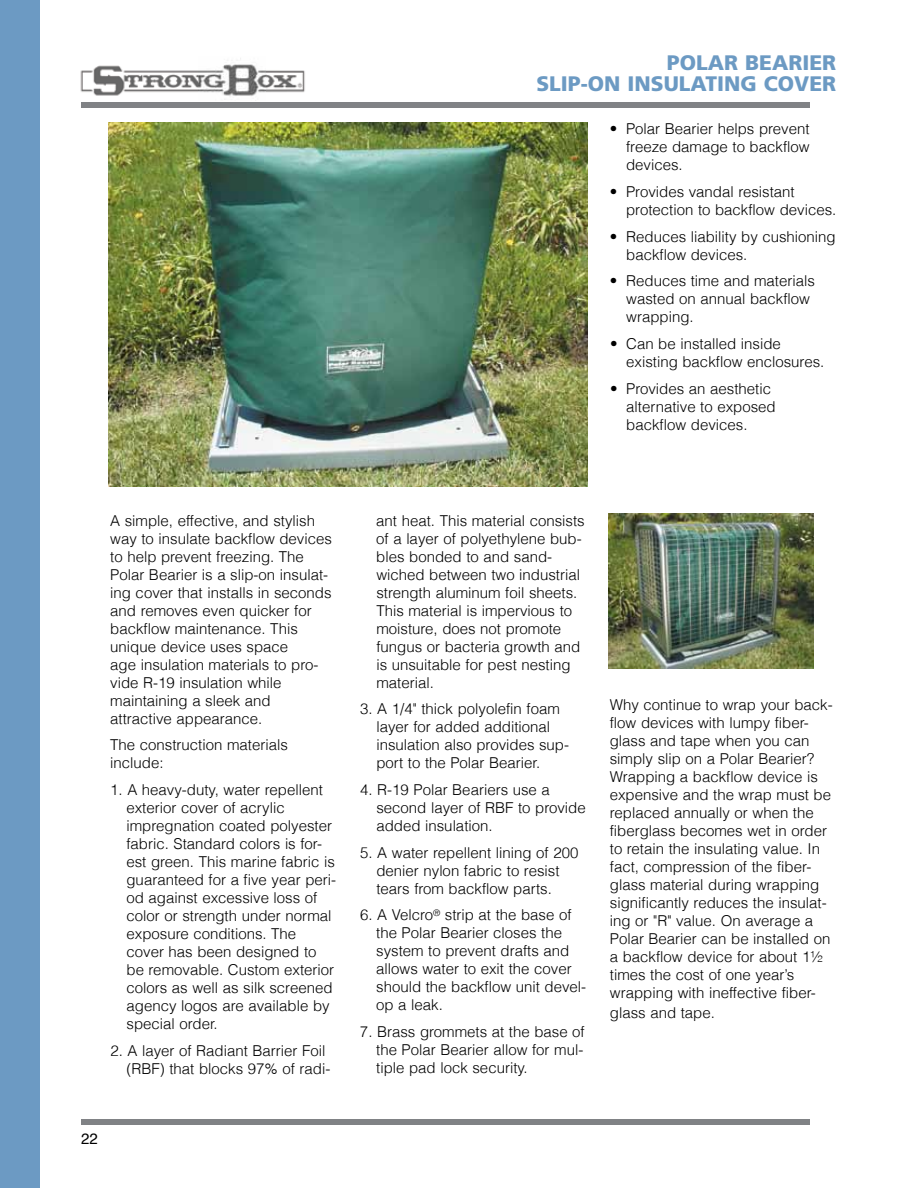
<style>
.page{position:relative;width:918px;height:1188px;background:#fff}
.page>*{position:absolute;margin:0;border:0;box-sizing:border-box;transform-origin:0 0}
.t1{font:900 21px/21px "Frutiger";color:#6c9ac3;text-align:right}
.t2{font:300 15px/18px "Helvetica";color:#000}
.t3{font:15px "Helvetica";color:#000}
</style>
<div class="page">
<div style="left:81px;top:1119px;width:729px;height:6px;background:#808285"></div>
<div style="left:81px;top:102px;width:729px;height:6px;background:#808285"></div>
<img style="left:80px;top:58px;width:225px;height:42px">
<img style="left:109px;top:122px;width:479px;height:365px">
<img style="left:608px;top:514px;width:205px;height:155px">
<div style="left:0;top:0;width:39px;height:1188px;background:#6c9ac3"></div>
<h1 class="t1" style="left:536px;top:52px;width:300px">POLAR BEARIER<br>SLIP-ON INSULATING COVER</h1>
<p class="t2" style="left:626px;top:119px;width:185px;text-align:justify;text-indent:-16px">• Polar Bearier helps prevent freeze damage to backflow devices.</p>
<p class="t2" style="left:626px;top:182px;width:212px;text-indent:-16px">• Provides vandal resistant protection to backflow devices.</p>
<p class="t2" style="left:626px;top:227px;width:211px;text-indent:-16px">• Reduces liability by cushioning backflow devices.</p>
<p class="t2" style="left:626px;top:271px;width:190px;text-indent:-16px">• Reduces time and materials wasted on annual backflow wrapping.</p>
<p class="t2" style="left:626px;top:334px;width:200px;text-indent:-16px">• Can be installed inside existing backflow enclosures.</p>
<p class="t2" style="left:626px;top:378px;width:151px;text-indent:-16px">• Provides an aesthetic alternative to exposed backflow devices.</p>
<p class="t2" style="left:110px;top:511px;width:223px">A simple, effective, and stylish way to insulate backflow devices to help prevent freezing. The<br>Polar Bearier is a slip-on insulat&shy;ing cover that installs in seconds and removes even quicker for backflow maintenance. This unique device uses space<br>age insulation materials to pro&shy;vide R-19 insulation while maintaining a sleek and attractive appearance.</p>
<p class="t2" style="left:110px;top:735px;width:179px">The construction materials include:</p>
<p class="t2" style="left:126px;top:780px;width:211px;text-indent:-16px">1. A heavy-duty, water repellent exterior cover of acrylic impregnation coated polyester fabric. Standard colors is for&shy;est green. This marine fabric is guaranteed for a five year peri&shy;od against excessive loss of color or strength under normal exposure conditions. The cover has been designed to be removable. Custom exterior colors as well as silk screened agency logos are available by special order.</p>
<p class="t2" style="left:127px;top:1041px;width:205px;text-indent:-16px">2. A layer of Radiant Barrier Foil (RBF) that blocks 97% of radi-</p>
<p class="t3" style="left:81px;top:1128px;width:18px">22</p>
<p class="t2" style="left:376px;top:511px;width:210px">ant heat. This material consists of a layer of polyethylene bub&shy;bles bonded to and sand&shy;wiched between two industrial strength aluminum foil sheets.<br>This material is impervious to moisture, does not promote fungus or bacteria growth and is unsuitable for pest nesting material.</p>
<p class="t2" style="left:376px;top:699px;width:194px;text-indent:-16px">3. A 1/4" thick polyolefin foam layer for added additional insulation also provides sup&shy;port to the Polar Bearier.</p>
<p class="t2" style="left:376px;top:780px;width:211px;text-indent:-16px">4. R-19 Polar Beariers use a second layer of RBF to provide added insulation.</p>
<p class="t2" style="left:376px;top:843px;width:203px;text-indent:-16px">5. A water repellent lining of 200 denier nylon fabric to resist tears from backflow parts.</p>
<p class="t2" style="left:376px;top:905px;width:212px;text-indent:-16px">6. A Velcro<sup>®</sup> strip at the base of the Polar Bearier closes the system to prevent drafts and allows water to exit the cover should the backflow unit devel&shy;op a leak.</p>
<p class="t2" style="left:376px;top:1022px;width:210px;text-align:justify;text-indent:-16px">7. Brass grommets at the base of the Polar Bearier allow for mul&shy;tiple pad lock security.</p>
<p class="t2" style="left:610px;top:695px;width:225px">Why continue to wrap your back&shy;flow devices with lumpy fiber&shy;glass and tape when you can simply slip on a Polar Bearier?<br>Wrapping a backflow device is expensive and the wrap must be replaced annually or when the fiberglass becomes wet in order to retain the insulating value. In fact, compression of the fiber&shy;glass material during wrapping significantly reduces the insulat&shy;ing or "R" value. On average a<br>Polar Bearier can be installed on a backflow device for about 1½ times the cost of one year’s wrapping with ineffective fiber-</p>
<p class="t2" style="left:610px;top:1003px;width:107px">glass and tape.</p>
</div>
